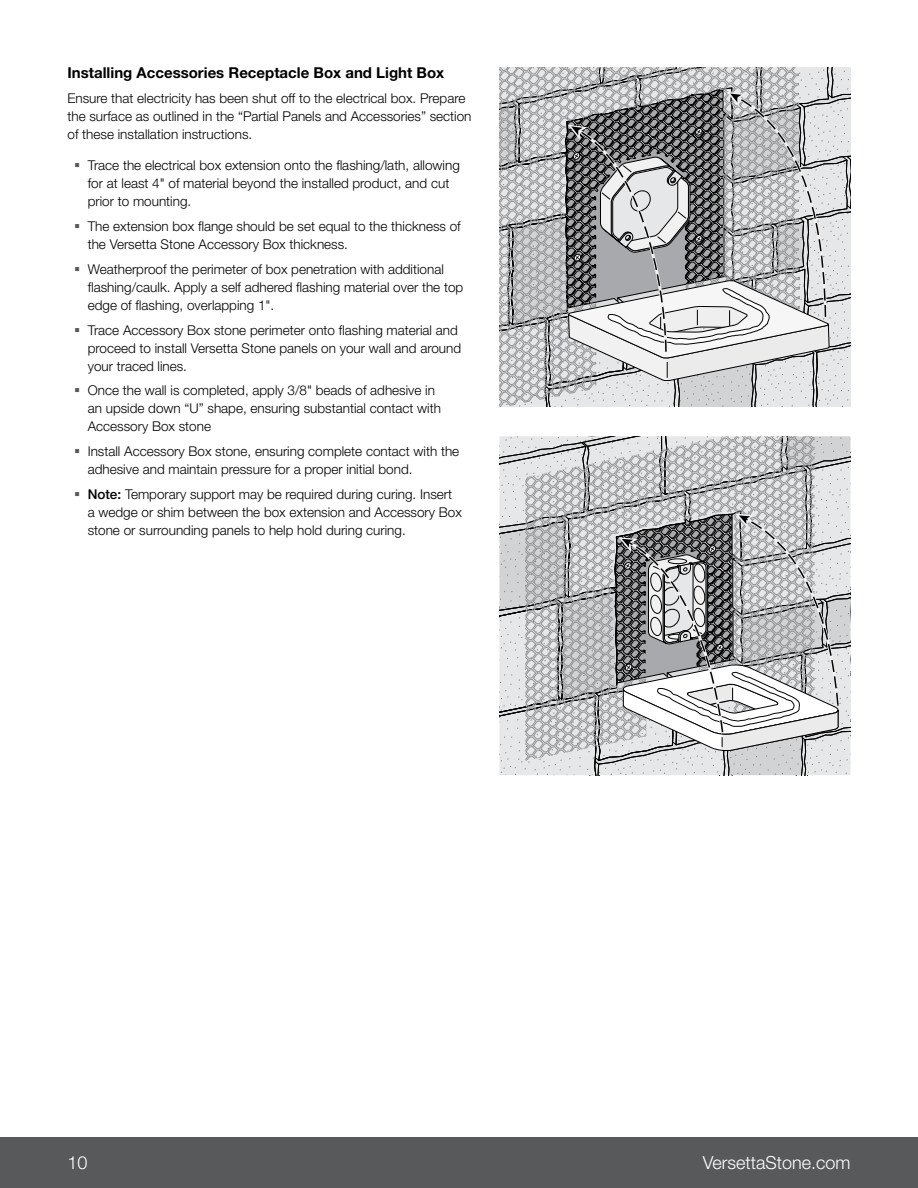
<style>
.page{position:relative;width:918px;height:1188px;background:#fff}
.page>*{position:absolute;margin:0;border:0;box-sizing:border-box;transform-origin:0 0}
.t1{font:300 18px "Helvetica Neue LT Std";color:#fff}
.t2{font:700 15px "Helvetica Neue LT Std";color:#000}
.t3{font:300 13.5px/18px "Helvetica Neue LT Std";color:#000}
.s1{font-weight:500}
</style>
<div class="page">
<div style="left:0;top:1137px;width:918px;height:51px;background:#58595b"></div>
<svg style="left:499px;top:68px;width:352px;height:338px;background:#b2b3b4"></svg>
<svg style="left:499px;top:436px;width:352px;height:339px;background:#b9bbbc"></svg>
<div style="left:668px;top:559px;width:19px;height:5px;border:1px solid #000;border-radius:50%"></div>
<p class="t2" style="left:68px;top:64px;width:378px">Installing Accessories Receptacle Box and Light Box</p>
<p class="t3" style="left:68px;top:89px;width:406px">Ensure that electricity has been shut off to the electrical box. Prepare the surface as outlined in the “Partial Panels and Accessories” section of these installation instructions.</p>
<p class="t3" style="left:88px;top:156px;width:374px">Trace the electrical box extension onto the flashing/lath, allowing for at least 4" of material beyond the installed product, and cut prior to mounting.</p>
<p class="t3" style="left:88px;top:217px;width:375px">The extension box flange should be set equal to the thickness of the Versetta Stone Accessory Box thickness.</p>
<p class="t3" style="left:88px;top:260px;width:377px">Weatherproof the perimeter of box penetration with additional flashing/caulk. Apply a self adhered flashing material over the top edge of flashing, overlapping 1".</p>
<p class="t3" style="left:88px;top:321px;width:375px">Trace Accessory Box stone perimeter onto flashing material and proceed to install Versetta Stone panels on your wall and around your traced lines.</p>
<p class="t3" style="left:88px;top:381px;width:355px">Once the wall is completed, apply 3/8" beads of adhesive in an upside down “U” shape, ensuring substantial contact with<br>Accessory Box stone</p>
<p class="t3" style="left:88px;top:442px;width:373px">Install Accessory Box stone, ensuring complete contact with the adhesive and maintain pressure for a proper initial bond.</p>
<p class="t3" style="left:88px;top:485px;width:376px"><span class="s1">Note:</span> Temporary support may be required during curing. Insert a wedge or shim between the box extension and Accessory Box stone or surrounding panels to help hold during curing.</p>
<h1 class="t1" style="left:68px;top:1152px;width:22px">10</h1>
<h1 class="t1" style="left:703px;top:1152px;width:149px">VersettaStone.com</h1>
</div>
